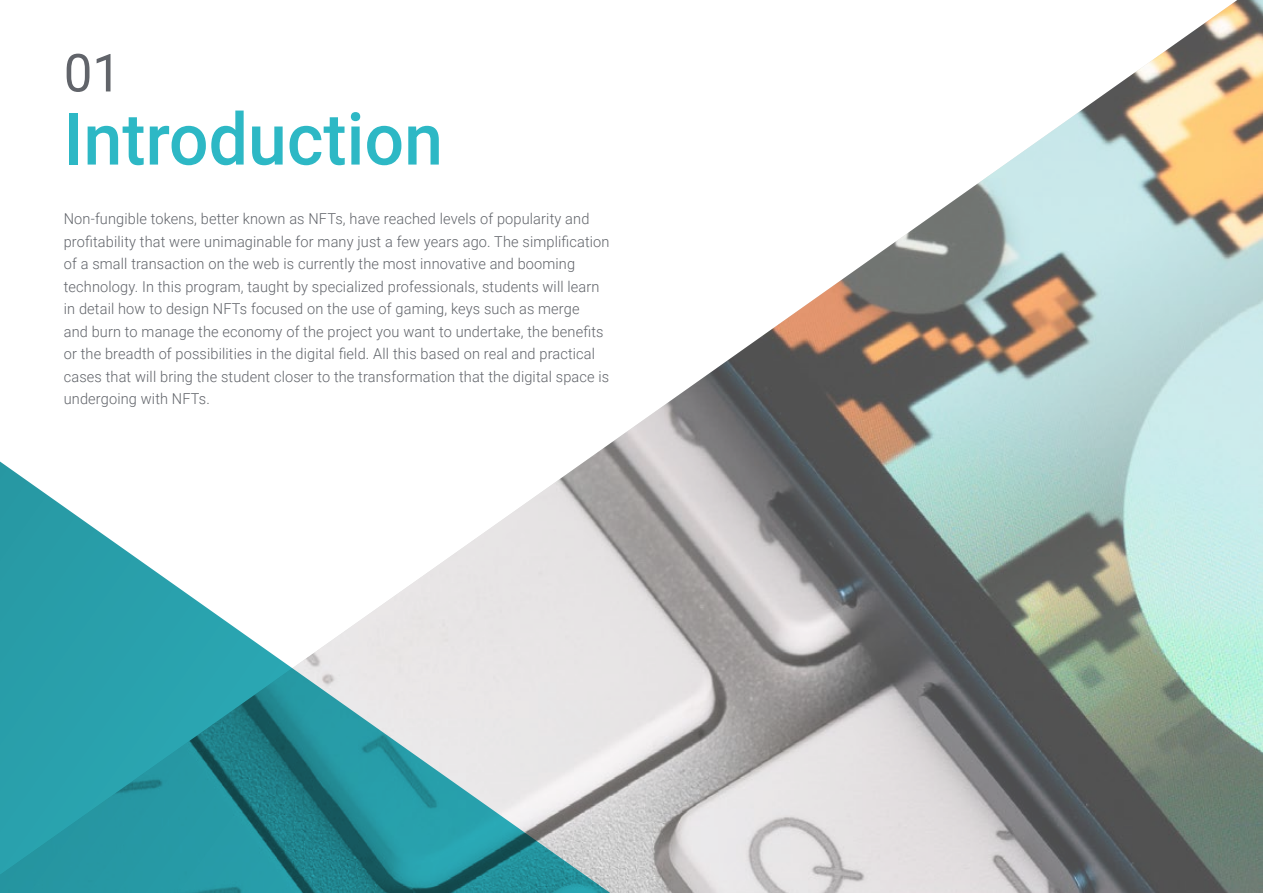
<style>
.page{position:relative;width:1263px;height:893px;background:#fff}
.page>*{position:absolute;margin:0;border:0;box-sizing:border-box;transform-origin:0 0}
.t1{font:500 72px "Roboto";color:#2db8c5}
.t2{font:52.5px "Roboto";color:#61646a}
.t3{font:300 15px/22.5px "Roboto";letter-spacing:.01em;color:#61646a}
</style>
<div class="page">
<img style="left:606px;top:0;width:657px;height:893px">
<svg style="left:0;top:446px;width:640px;height:447px"></svg>
<h2 class="t2" style="left:64px;top:36px;width:59px">01</h2>
<h1 class="t1" style="left:64px;top:89px;width:381px">Introduction</h1>
<p class="t3" style="left:64px;top:207px;width:547px">Non-fungible tokens, better known as NFTs, have reached levels of popularity and profitability that were unimaginable for many just a few years ago. The simplification of a small transaction on the web is currently the most innovative and booming technology. In this program, taught by specialized professionals, students will learn in detail how to design NFTs focused on the use of gaming, keys such as merge<br>and burn to manage the economy of the project you want to undertake, the benefits or the breadth of possibilities in the digital field. All this based on real and practical cases that will bring the student closer to the transformation that the digital space is undergoing with NFTs.</p>
</div>
